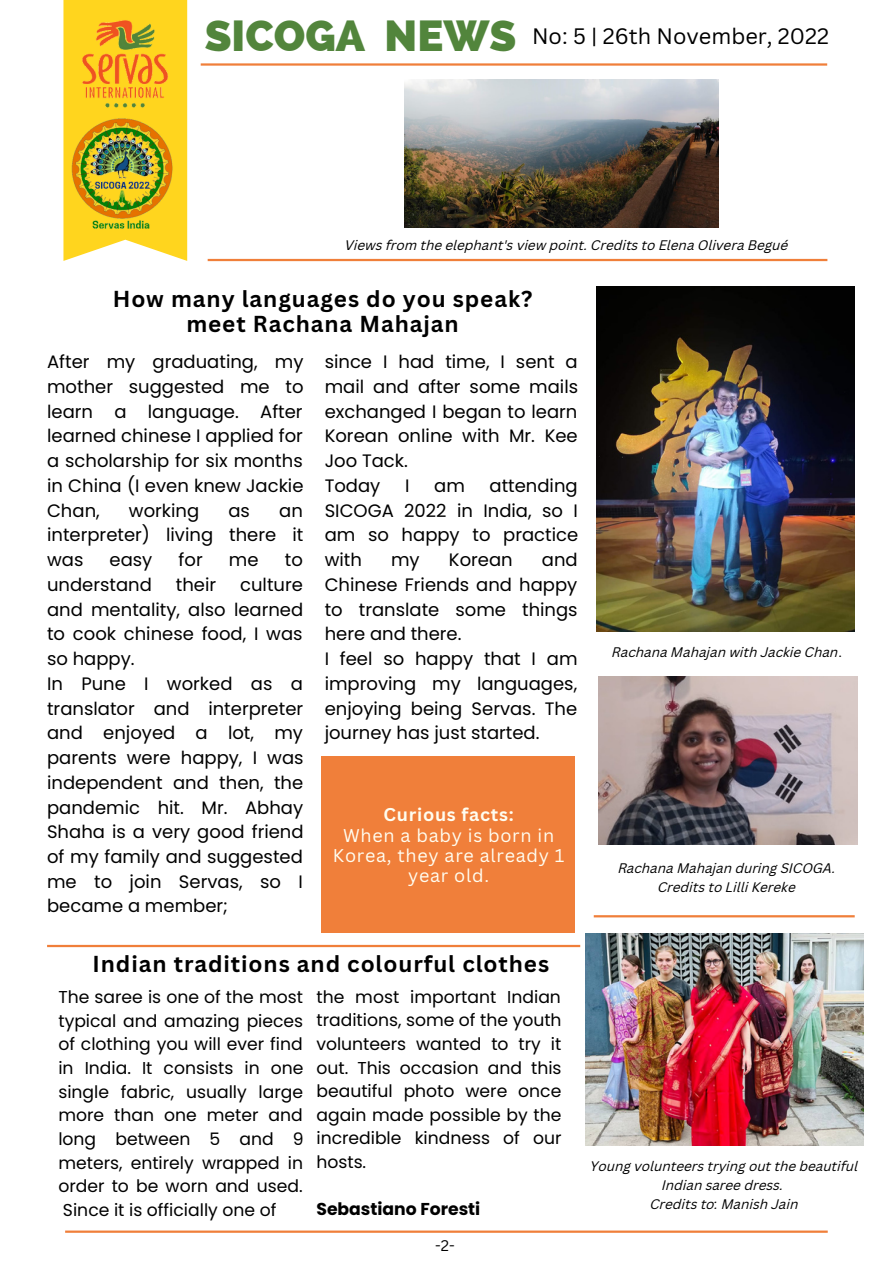
<style>
.page{position:relative;width:893px;height:1264px;background:#fff}
.page>*{position:absolute;margin:0;border:0;box-sizing:border-box;transform-origin:0 0}
.t1{font:700 22.5px/24.8px "Canva Sans";letter-spacing:.04em;color:#000;text-align:center}
.t2{font:21.75px "Canva Sans";color:#000}
.t3{font:18px/24.8px "Poppins";color:#000;text-align:justify}
.t4{font:18px/20.2px "Canva Sans";letter-spacing:.04em;color:#fffdf0;text-align:center}
.t5{font:700 18px "Canva Sans";letter-spacing:.04em;color:#fffdf0}
.t6{font:17.25px/23.7px "Poppins";color:#000;text-align:justify}
.t7{font:700 17.25px "Poppins";color:#000}
.t8{font:15px "Canva Sans";color:#000}
.t9{font:italic 13.5px/19px "Canva Sans";color:#000;text-align:center}
.s1{font-family:"Raleway";font-weight:800;font-size:43.5px;color:#52853c}
.s2{font-style:normal}
</style>
<div class="page">
<hr style="left:201px;top:63px;width:626px;height:3px;background:#f07f3a">
<svg style="left:63px;top:0;width:124px;height:261px"></svg>
<img style="left:64px;top:5px;width:122px;height:122px">
<img style="left:71px;top:112px;width:108px;height:120px">
<hr style="left:65px;top:1230px;width:762px;height:2px;background:#f07f3a">
<hr style="left:593px;top:915px;width:261px;height:2px;background:#f07f3a">
<div style="left:322px;top:756px;width:253px;height:176px;background:#f07f3a"></div>
<hr style="left:47px;top:944px;width:533px;height:3px;background:#f07f3a">
<img style="left:596px;top:286px;width:258px;height:345px">
<hr style="left:208px;top:259px;width:619px;height:2px;background:#f07f3a">
<img style="left:598px;top:676px;width:259px;height:168px">
<img style="left:585px;top:933px;width:278px;height:212px">
<img style="left:404px;top:79px;width:314px;height:148px">
<p class="t2" style="left:205px;top:21px;width:625px"><span class="s1">SICOGA NEWS</span> No: 5 | 26th November, 2022</p>
<p class="t9" style="left:345px;top:236px;width:445px">Views from the elephant's view point. Credits to Elena Olivera Begué</p>
<p class="t1" style="left:113px;top:286px;width:421px">How many languages do you speak? meet Rachana Mahajan</p>
<p class="t3" style="left:324px;top:349px;width:255px;text-align:left">since I had time, I sent a mail and after some mails exchanged I began to learn<br>Korean online with Mr. Kee<br>Joo Tack.<br>Today</p>
<p class="t3" style="left:47px;top:349px;width:258px">After my graduating, my mother suggested me to learn a language. After learned chinese I applied for a scholarship for six months in China (I even knew Jackie Chan,</p>
<p class="t3" style="left:324px;top:473px;width:255px;text-indent:165px">attending SICOGA 2022 in India, so I am so happy to practice with</p>
<p class="t3" style="left:405px;top:473px;width:6px">I</p>
<p class="t3" style="left:434px;top:473px;width:32px">am</p>
<p class="t3" style="left:129px;top:498px;width:72px">working</p>
<p class="t3" style="left:228px;top:498px;width:23px">as</p>
<p class="t3" style="left:47px;top:498px;width:258px;text-indent:232px">an interpreter) living there it was</p>
<p class="t3" style="left:110px;top:547px;width:44px">easy</p>
<p class="t3" style="left:178px;top:547px;width:26px">for</p>
<p class="t3" style="left:229px;top:547px;width:31px">me</p>
<p class="t3" style="left:285px;top:547px;width:20px">to</p>
<p class="t3" style="left:47px;top:572px;width:106px">understand</p>
<p class="t3" style="left:176px;top:572px;width:42px">their</p>
<p class="t3" style="left:324px;top:547px;width:254px;text-align:left;text-indent:217px">and<br>Chinese Friends and happy to translate some things here and there.<br>I feel so happy that I am improving my languages, enjoying being Servas. The journey has just started.</p>
<p class="t3" style="left:391px;top:547px;width:30px">my</p>
<p class="t3" style="left:449px;top:547px;width:65px">Korean</p>
<p class="t3" style="left:47px;top:572px;width:258px;text-align:left;text-indent:193px">culture and mentality, also learned to cook chinese food, I was so happy.<br>In Pune I worked as a translator and interpreter and enjoyed a lot, my parents were happy, I was independent and then, the pandemic hit. Mr. Abhay<br>Shaha is a very good friend of my family and suggested me to join Servas, so I became a member;</p>
<p class="t5" style="left:383px;top:802px;width:132px">Curious facts:</p>
<p class="t4" style="left:333px;top:824px;width:233px">When a baby is born in<br>Korea, they are already 1 year old.</p>
<p class="t9" style="left:612px;top:643px;width:231px">Rachana Mahajan with Jackie Chan<span class="s2">.</span></p>
<p class="t9" style="left:618px;top:859px;width:219px">Rachana Mahajan during SICOGA.<br>Credits to Lilli Kereke</p>
<p class="t1" style="left:93px;top:951px;width:458px">Indian traditions and colourful clothes</p>
<p class="t6" style="left:58px;top:985px;width:247px">The saree is one of the most typical and amazing pieces of clothing you will ever find in India. It consists in one single fabric, usually large more than one meter and long between 5 and 9 meters, entirely wrapped in order to be worn and used.<br>Since it is officially one of</p>
<p class="t6" style="left:316px;top:984px;width:247px">the most important Indian traditions, some of the youth volunteers wanted to try it out. This occasion and this beautiful photo were once again made possible by the incredible kindness of our hosts.</p>
<p class="t7" style="left:316px;top:1197px;width:165px">Sebastiano Foresti</p>
<p class="t8" style="left:435px;top:1234px;width:21px">-2-</p>
<p class="t9" style="left:590px;top:1157px;width:269px">Young volunteers trying out the beautiful<br>Indian saree dress.<br>Credits to: Manish Jain</p>
</div>
